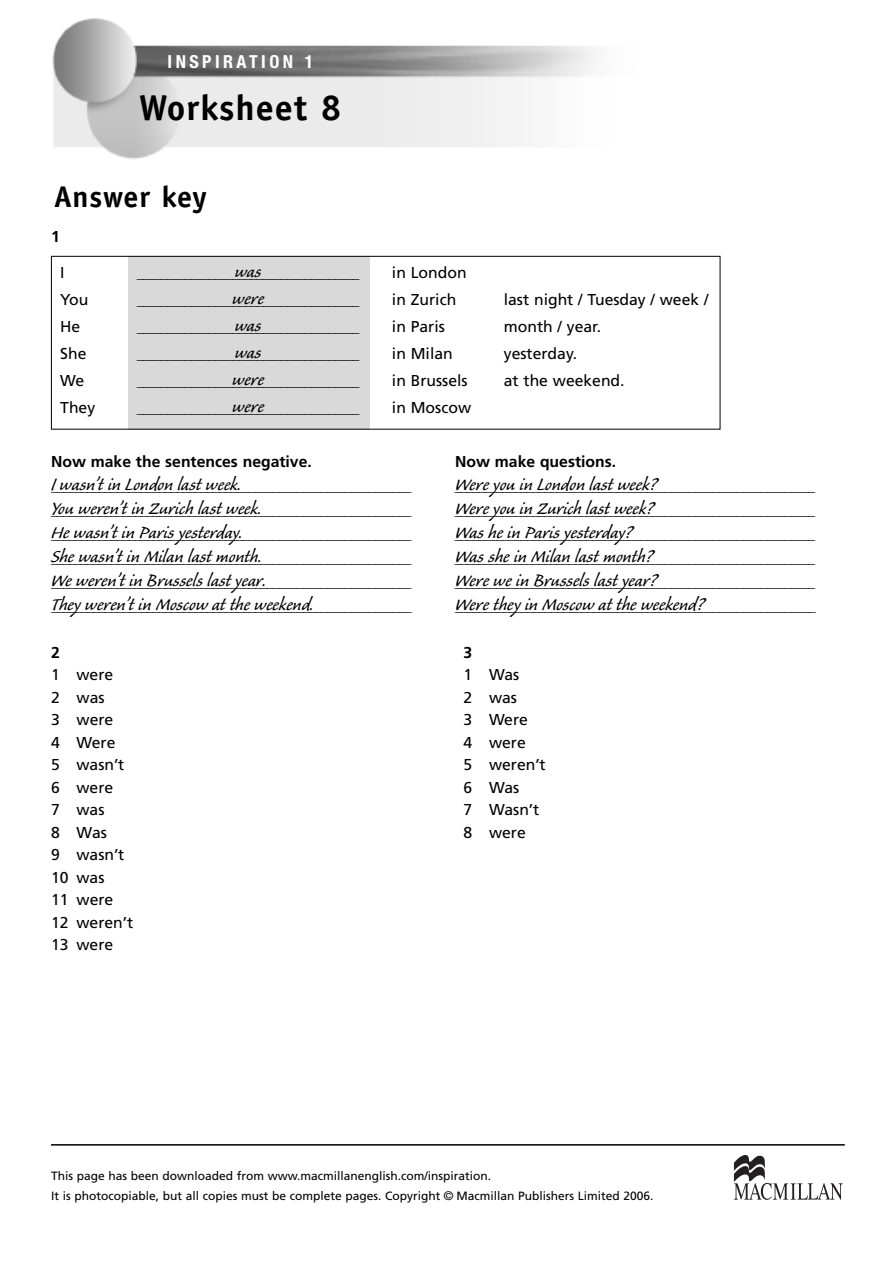
<style>
.page{position:relative;width:893px;height:1263px;background:#fff}
.page>*{position:absolute;margin:0;border:0;box-sizing:border-box;transform-origin:0 0}
.t1{font:700 36px "Officina Sans";letter-spacing:.03em;color:#000}
.t2{font:700 30px "Officina Sans";letter-spacing:.03em;color:#000}
.t3{font:22.5px/27px "Caliban";color:#000;text-align:justify}
.t4{font:700 condensed 18px "Helvetica Neue";letter-spacing:.19em;color:#fff}
.t5{font:15.75px/22.5px "Frutiger";color:#000}
.t6{font:700 15.75px "Frutiger";color:#000}
.t7{font:13.5px "Frutiger";color:#000}
.t8{font:12px/20.2px "Frutiger";color:#000}
.s1{font-family:"Caliban";font-size:22.5px}
.s2{font-family:"Helvetica"}
</style>
<div class="page">
<hr style="left:51px;top:1144px;width:794px;height:1px;background:#000">
<svg style="left:734px;top:1155px;width:109px;height:45px"></svg>
<img style="left:52px;top:18px;width:544px;height:141px">
<div style="left:128px;top:256px;width:242px;height:173px;background:#d9d9d9"></div>
<div style="left:51px;top:256px;width:669px;height:173px;border:1px solid #000"></div>
<h3 class="t4" style="left:168px;top:51px;width:147px">INSPIRATION 1</h3>
<h1 class="t1" style="left:139px;top:94px;width:203px">Worksheet 8</h1>
<h2 class="t2" style="left:54px;top:185px;width:155px">Answer key</h2>
<p class="t6" style="left:51px;top:230px;width:10px">1</p>
<p class="t5" style="left:60px;top:262px;width:6px">I</p>
<p class="t5" style="left:60px;top:289px;width:30px">You</p>
<p class="t5" style="left:60px;top:316px;width:22px">He</p>
<p class="t5" style="left:60px;top:343px;width:28px">She</p>
<p class="t5" style="left:60px;top:370px;width:26px">We</p>
<p class="t5" style="left:60px;top:397px;width:37px">They</p>
<h3 class="t3" style="left:232px;top:260px;width:33px">was were was was were were</h3>
<p class="t7" style="left:137px;top:268px;width:224px">_____________________________________</p>
<p class="t7" style="left:137px;top:295px;width:224px">_____________________________________</p>
<p class="t7" style="left:137px;top:322px;width:224px">_____________________________________</p>
<p class="t7" style="left:137px;top:349px;width:224px">_____________________________________</p>
<p class="t7" style="left:137px;top:376px;width:224px">_____________________________________</p>
<p class="t7" style="left:137px;top:403px;width:224px">_____________________________________</p>
<p class="t5" style="left:392px;top:262px;width:76px">in London</p>
<p class="t5" style="left:392px;top:289px;width:66px">in Zurich</p>
<p class="t5" style="left:504px;top:289px;width:206px">last night / Tuesday / week /</p>
<p class="t5" style="left:392px;top:316px;width:54px">in Paris</p>
<p class="t5" style="left:504px;top:316px;width:99px">month / year.</p>
<p class="t5" style="left:392px;top:343px;width:62px">in Milan</p>
<p class="t5" style="left:504px;top:343px;width:75px">yesterday.</p>
<p class="t5" style="left:392px;top:370px;width:77px">in Brussels</p>
<p class="t5" style="left:504px;top:370px;width:122px">at the weekend.</p>
<p class="t5" style="left:392px;top:397px;width:81px">in Moscow</p>
<p class="t6" style="left:51px;top:455px;width:262px">Now make the sentences negative.</p>
<p class="t6" style="left:455px;top:455px;width:163px">Now make questions.</p>
<h3 class="t3" style="left:51px;top:473px;width:192px">I wasn’t in London last week.</h3>
<h3 class="t3" style="left:455px;top:473px;width:204px">Were you in London last week?</h3>
<p class="t7" style="left:51px;top:481px;width:362px">____________________________________________________________</p>
<p class="t7" style="left:455px;top:481px;width:362px">____________________________________________________________</p>
<h3 class="t3" style="left:51px;top:497px;width:212px">You weren’t in Zurich last week.</h3>
<h3 class="t3" style="left:455px;top:497px;width:200px">Were you in Zurich last week?</h3>
<p class="t7" style="left:51px;top:505px;width:362px">____________________________________________________________</p>
<p class="t7" style="left:455px;top:505px;width:362px">____________________________________________________________</p>
<h3 class="t3" style="left:51px;top:521px;width:193px">He wasn’t in Paris yesterday.</h3>
<h3 class="t3" style="left:455px;top:521px;width:179px">Was he in Paris yesterday?</h3>
<p class="t7" style="left:51px;top:529px;width:362px">____________________________________________________________</p>
<p class="t7" style="left:455px;top:529px;width:362px">____________________________________________________________</p>
<h3 class="t3" style="left:59px;top:545px;width:204px">he wasn’t in Milan last month.</h3>
<h3 class="t3" style="left:455px;top:545px;width:200px">Was she in Milan last month?</h3>
<h3 class="t3" style="left:51px;top:569px;width:217px">We weren’t in Brussels last year.</h3>
<h3 class="t3" style="left:455px;top:569px;width:204px">Were we in Brussels last year?</h3>
<p class="t7" style="left:51px;top:553px;width:362px"><span class="s1">S</span>____________________________________________________________</p>
<p class="t7" style="left:455px;top:553px;width:362px">____________________________________________________________</p>
<p class="t7" style="left:51px;top:577px;width:362px">____________________________________________________________</p>
<p class="t7" style="left:455px;top:577px;width:362px">____________________________________________________________</p>
<h3 class="t3" style="left:51px;top:593px;width:264px">They weren’t in Moscow at the weekend.</h3>
<h3 class="t3" style="left:455px;top:593px;width:251px">Were they in Moscow at the weekend?</h3>
<p class="t7" style="left:51px;top:601px;width:362px">____________________________________________________________</p>
<p class="t7" style="left:455px;top:601px;width:362px">____________________________________________________________</p>
<p class="t6" style="left:51px;top:646px;width:10px">2</p>
<p class="t5" style="left:51px;top:665px;width:84px">1 were<br>2 was<br>3 were<br>4 Were<br>5 wasn’t<br>6 were<br>7 was<br>8 Was<br>9 wasn’t<br>10 was<br>11 were<br>12 weren’t<br>13 were</p>
<p class="t6" style="left:463px;top:646px;width:10px">3</p>
<p class="t5" style="left:463px;top:665px;width:84px">1 Was<br>2 was<br>3 Were<br>4 were<br>5 weren’t<br>6 Was<br>7 Wasn’t<br>8 were</p>
<p class="t8" style="left:51px;top:1167px;width:604px">This page has been downloaded from www.macmillanenglish.com/inspiration.<br>It is photocopiable, but all copies must be complete pages. Copyright <span class="s2">©</span> Macmillan Publishers Limited 2006.</p>
</div>
